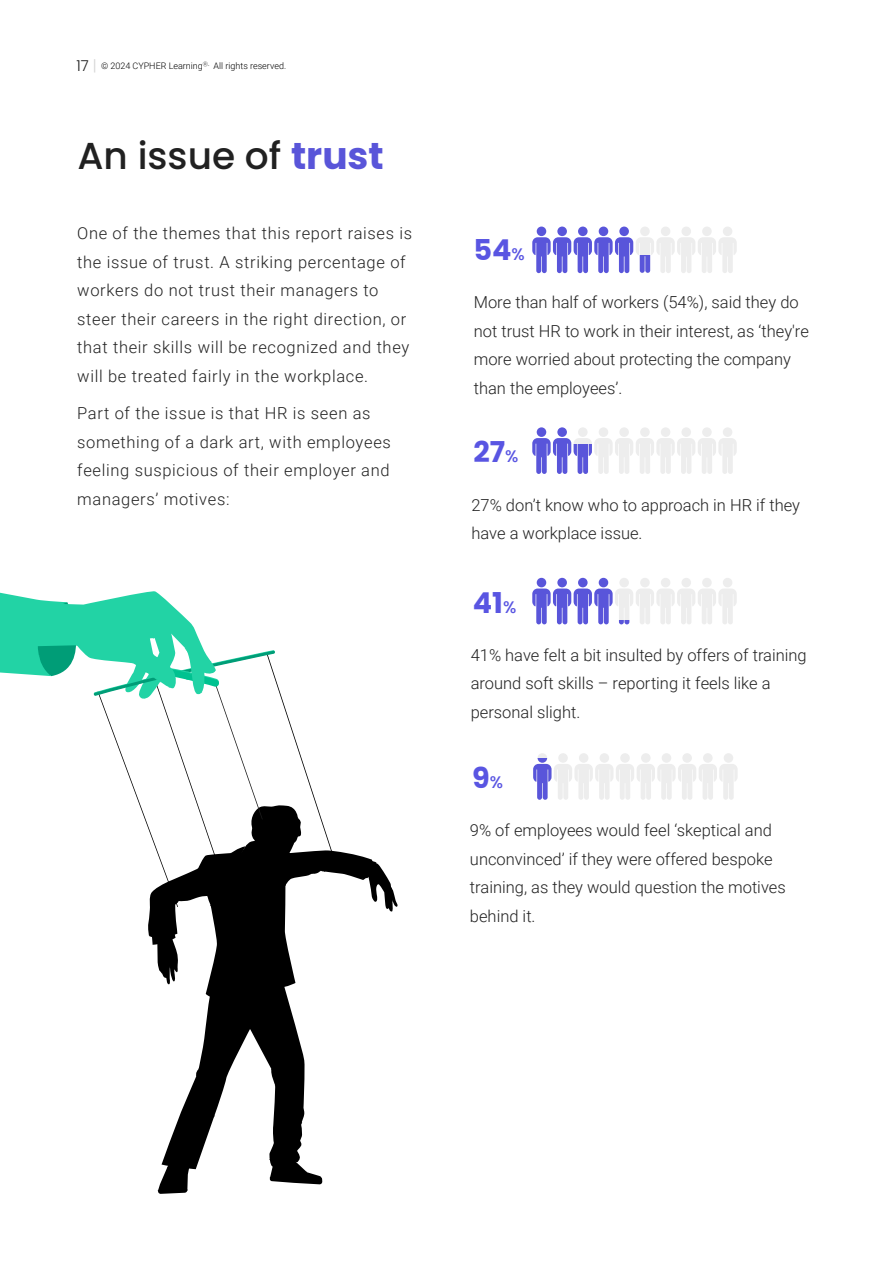
<style>
.page{position:relative;width:893px;height:1263px;background:#fff}
.page>*{position:absolute;margin:0;border:0;box-sizing:border-box;transform-origin:0 0}
.t1{font:500 37.5px "Poppins";color:#212121}
.t2{font:700 28.65px "Poppins";color:#5955e2}
.t3{font:300 16.5px/28.5px "Roboto";color:#212121}
.t4{font:300 16.5px/28.5px "Roboto";letter-spacing:.04em;color:#212121}
.t5{font:300 9px "Roboto";color:#000}
.s1{font-family:"Poppins";font-size:15px;color:#212121}
.s2{font-family:"Poppins";font-size:15px;color:rgb(33 33 33/.2)}
.s3{font-weight:700;color:#5955d9}
.s4{font-weight:500;font-size:16.8px}
</style>
<div class="page">
<div style="left:537px;top:227px;width:9px;height:9px;background:#5955da;border-radius:50%"></div>
<div style="left:557px;top:227px;width:10px;height:9px;background:#5955da;border-radius:50%"></div>
<div style="left:619px;top:227px;width:10px;height:9px;background:#5955da;border-radius:50%"></div>
<div style="left:599px;top:227px;width:9px;height:9px;background:#5955da;border-radius:50%"></div>
<div style="left:578px;top:227px;width:9px;height:9px;background:#5955da;border-radius:50%"></div>
<div style="left:640px;top:227px;width:10px;height:9px;background:#ededed;border-radius:50%"></div>
<div style="left:661px;top:227px;width:9px;height:9px;background:#ededed;border-radius:50%"></div>
<div style="left:723px;top:227px;width:9px;height:9px;background:#ededed;border-radius:50%"></div>
<div style="left:702px;top:227px;width:9px;height:9px;background:#ededed;border-radius:50%"></div>
<div style="left:681px;top:227px;width:10px;height:9px;background:#ededed;border-radius:50%"></div>
<svg style="left:532px;top:237px;width:205px;height:36px"></svg>
<div style="left:537px;top:427px;width:9px;height:10px;background:#5955da;border-radius:50%"></div>
<div style="left:557px;top:427px;width:10px;height:10px;background:#5955da;border-radius:50%"></div>
<div style="left:619px;top:427px;width:10px;height:10px;background:#ededed;border-radius:50%"></div>
<div style="left:599px;top:427px;width:9px;height:10px;background:#ededed;border-radius:50%"></div>
<div style="left:578px;top:427px;width:9px;height:10px;background:#ededed;border-radius:50%"></div>
<div style="left:640px;top:427px;width:10px;height:10px;background:#ededed;border-radius:50%"></div>
<div style="left:661px;top:427px;width:9px;height:10px;background:#ededed;border-radius:50%"></div>
<div style="left:723px;top:427px;width:9px;height:10px;background:#ededed;border-radius:50%"></div>
<div style="left:702px;top:427px;width:9px;height:10px;background:#ededed;border-radius:50%"></div>
<div style="left:681px;top:427px;width:10px;height:10px;background:#ededed;border-radius:50%"></div>
<svg style="left:532px;top:438px;width:205px;height:36px"></svg>
<div style="left:537px;top:578px;width:9px;height:9px;background:#5955da;border-radius:50%"></div>
<div style="left:557px;top:578px;width:10px;height:9px;background:#5955da;border-radius:50%"></div>
<div style="left:619px;top:578px;width:10px;height:9px;background:#ededed;border-radius:50%"></div>
<div style="left:599px;top:578px;width:9px;height:9px;background:#5955da;border-radius:50%"></div>
<div style="left:578px;top:578px;width:9px;height:9px;background:#5955da;border-radius:50%"></div>
<div style="left:640px;top:578px;width:10px;height:9px;background:#ededed;border-radius:50%"></div>
<div style="left:661px;top:578px;width:9px;height:9px;background:#ededed;border-radius:50%"></div>
<div style="left:723px;top:578px;width:9px;height:9px;background:#ededed;border-radius:50%"></div>
<div style="left:702px;top:578px;width:9px;height:9px;background:#ededed;border-radius:50%"></div>
<div style="left:681px;top:578px;width:10px;height:9px;background:#ededed;border-radius:50%"></div>
<svg style="left:532px;top:588px;width:205px;height:36px"></svg>
<svg style="left:537px;top:753px;width:10px;height:10px"></svg>
<div style="left:558px;top:753px;width:10px;height:10px;background:#ededed;border-radius:50%"></div>
<div style="left:620px;top:753px;width:10px;height:10px;background:#ededed;border-radius:50%"></div>
<div style="left:599px;top:753px;width:10px;height:10px;background:#ededed;border-radius:50%"></div>
<div style="left:579px;top:753px;width:9px;height:10px;background:#ededed;border-radius:50%"></div>
<div style="left:641px;top:753px;width:9px;height:10px;background:#ededed;border-radius:50%"></div>
<div style="left:662px;top:753px;width:9px;height:10px;background:#ededed;border-radius:50%"></div>
<div style="left:723px;top:753px;width:10px;height:10px;background:#ededed;border-radius:50%"></div>
<div style="left:703px;top:753px;width:9px;height:10px;background:#ededed;border-radius:50%"></div>
<div style="left:682px;top:753px;width:10px;height:10px;background:#ededed;border-radius:50%"></div>
<svg style="left:533px;top:759px;width:204px;height:41px"></svg>
<svg style="left:0;top:591px;width:398px;height:603px"></svg>
<p class="t5" style="left:76px;top:60px;width:211px"><span class="s1">17</span> <span class="s2">|</span> © 2024 CYPHER Learning<sup>Ⓡ.</sup> All rights reserved.</p>
<h1 class="t1" style="left:77px;top:134px;width:308px">An issue of <span class="s3">trust</span></h1>
<p class="t4" style="left:77px;top:218px;width:336px">One of the themes that this report raises is the issue of trust. A striking percentage of workers do not trust their managers to steer their careers in the right direction, or that their skills will be recognized and they will be treated fairly in the workplace.</p>
<p class="t4" style="left:77px;top:398px;width:315px">Part of the issue is that HR is seen as something of a dark art, with employees feeling suspicious of their employer and managers’ motives:</p>
<h2 class="t2" style="left:473px;top:233px;width:53px">54<span class="s4">%</span></h2>
<p class="t3" style="left:474px;top:288px;width:337px">More than half of workers (54%), said they do not trust HR to work in their interest, as ‘they're more worried about protecting the company than the employees’.</p>
<h2 class="t2" style="left:473px;top:436px;width:46px">27<span class="s4">%</span></h2>
<p class="t3" style="left:471px;top:490px;width:330px">27% don’t know who to approach in HR if they have a workplace issue.</p>
<h2 class="t2" style="left:473px;top:586px;width:45px">41<span class="s4">%</span></h2>
<p class="t3" style="left:471px;top:640px;width:337px">41% have felt a bit insulted by offers of training around soft skills – reporting it feels like a personal slight.</p>
<h2 class="t2" style="left:472px;top:761px;width:32px">9<span class="s4">%</span></h2>
<p class="t3" style="left:470px;top:816px;width:317px">9% of employees would feel ‘skeptical and unconvinced’ if they were offered bespoke training, as they would question the motives behind it.</p>
</div>
